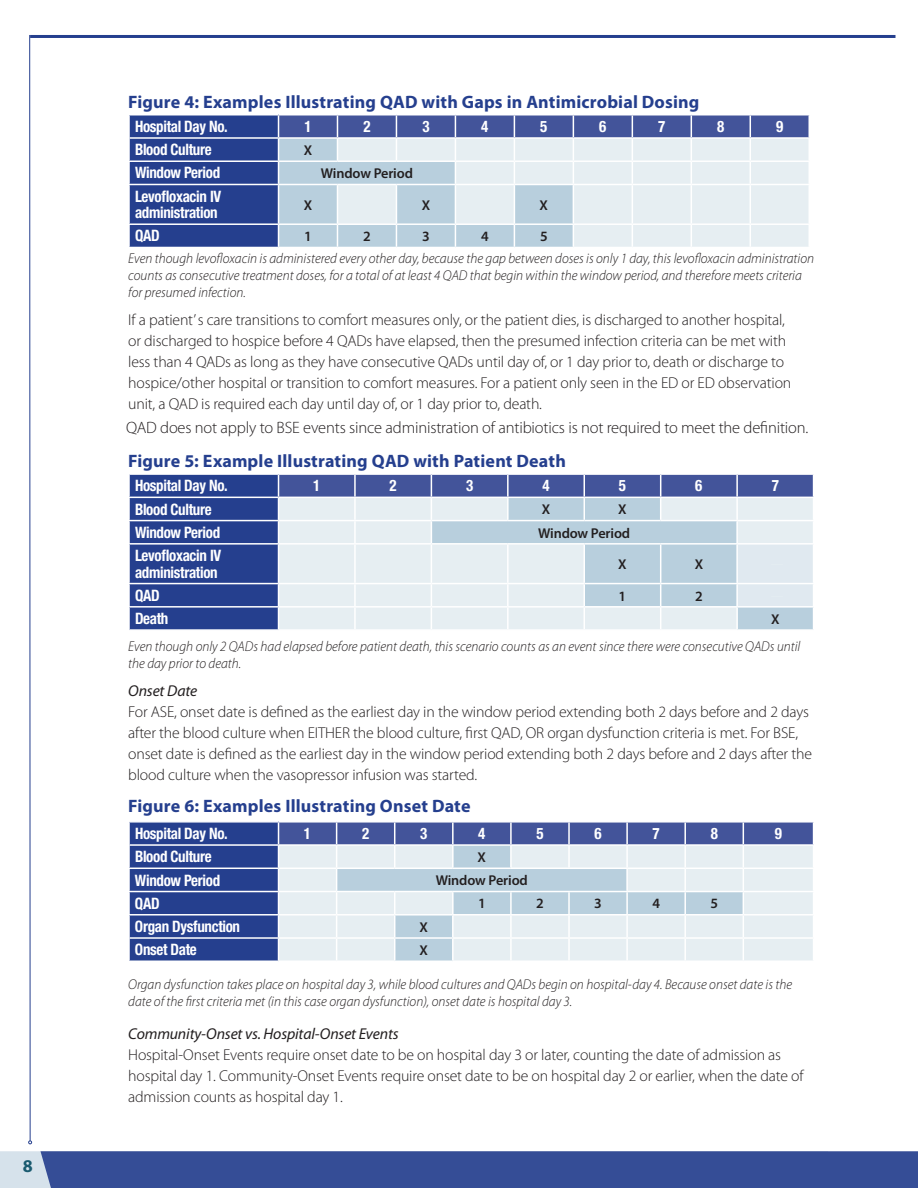
<style>
.page{position:relative;width:918px;height:1188px;background:#fff}
.page>*{position:absolute;margin:0;border:0;box-sizing:border-box;transform-origin:0 0}
.H2_Blue_12pt_Indent{font:700 18px "Myriad Pro";letter-spacing:.01em;color:#253f8e}
.t1{font:700 18px "Myriad Pro";color:#1a5b70}
.P1_1st_tier_indent_1{font:300 16.5px "Myriad Pro";letter-spacing:-.01em;color:#231f20}
.P1_1st_tier_lft_inde{font:300 15.75px/21px "Myriad Pro";letter-spacing:-.01em;color:#231f20}
.TH_H2_10_5_Bold_Cond{font:700 condensed 15.75px/16.5px "Helvetica Neue LT Std";letter-spacing:-.02em;color:#fff;scale:.95 1}
.P1_1st_tier_lft_inde-2{font:italic 15.75px "Myriad Pro";letter-spacing:-.01em;color:#231f20}
.TH_Title_10_5__Conde{font:700 condensed 15.75px "Helvetica Neue LT Std";letter-spacing:-.02em;color:#fff;scale:.95 1}
.TH_H2_10_5_Cntr{font:700 condensed 15.75px "Helvetica Neue LT Std";color:#fff;scale:.95 1}
.P1_10_5_Lft{font:italic 300 14.25px/17.1px "Myriad Pro";color:#231f20;scale:.95 1}
.P1_10_5_Lft_Indent{font:italic 300 14.25px/17.1px "Myriad Pro";color:#231f20;scale:.95 1}
.TD_P1_Center{font:600 14.25px "Myriad Pro";letter-spacing:-.01em;color:#231f20}
</style>
<div class="page">
<div style="left:0;top:1151px;width:828px;height:37px;background:#d6e2eb"></div>
<div style="left:40px;top:1151px;width:878px;height:37px;background:#354d96"></div>
<hr style="left:30px;top:35px;width:866px;height:3px;background:#253f8e">
<hr style="left:29px;top:35px;width:2px;height:1106px;background:#253f8e">
<svg style="left:129px;top:115px;width:680px;height:132px;background:#a2b1ce"></svg>
<hr style="left:808px;top:225px;width:2px;height:22px;background:#fff">
<svg style="left:129px;top:474px;width:685px;height:156px;background:#a5b4d0"></svg>
<hr style="left:279px;top:629px;width:76px;height:2px;background:#fff">
<hr style="left:355px;top:629px;width:76px;height:2px;background:#fff">
<hr style="left:431px;top:629px;width:77px;height:2px;background:#fff">
<hr style="left:508px;top:629px;width:76px;height:2px;background:#fff">
<hr style="left:584px;top:629px;width:77px;height:2px;background:#fff">
<hr style="left:661px;top:629px;width:76px;height:2px;background:#fff">
<hr style="left:737px;top:629px;width:77px;height:2px;background:#fff">
<svg style="left:129px;top:822px;width:685px;height:139px;background:#a5b4d0"></svg>
<p class="t1" style="left:23px;top:1156px;width:11px">8</p>
<h2 class="H2_Blue_12pt_Indent" style="left:128px;top:92px;width:573px">Figure 4: Examples Illustrating QAD with Gaps in Antimicrobial Dosing</h2>
<h2 class="TH_Title_10_5__Conde" style="left:135px;top:117px;width:99px">Hospital Day No.</h2>
<h2 class="TH_H2_10_5_Cntr" style="left:304px;top:117px;width:9px">1</h2>
<h2 class="TH_H2_10_5_Cntr" style="left:363px;top:117px;width:9px">2</h2>
<h2 class="TH_H2_10_5_Cntr" style="left:422px;top:117px;width:9px">3</h2>
<h2 class="TH_H2_10_5_Cntr" style="left:481px;top:117px;width:9px">4</h2>
<h2 class="TH_H2_10_5_Cntr" style="left:540px;top:117px;width:9px">5</h2>
<h2 class="TH_H2_10_5_Cntr" style="left:599px;top:117px;width:9px">6</h2>
<h2 class="TH_H2_10_5_Cntr" style="left:658px;top:117px;width:9px">7</h2>
<h2 class="TH_H2_10_5_Cntr" style="left:717px;top:117px;width:9px">8</h2>
<h2 class="TH_H2_10_5_Cntr" style="left:776px;top:117px;width:9px">9</h2>
<h2 class="TH_H2_10_5_Bold_Cond" style="left:135px;top:141px;width:82px">Blood Culture</h2>
<p class="TD_P1_Center" style="left:304px;top:142px;width:10px">X</p>
<h2 class="TH_H2_10_5_Bold_Cond" style="left:135px;top:164px;width:91px">Window Period</h2>
<p class="TD_P1_Center" style="left:321px;top:166px;width:93px">Window Period</p>
<h2 class="TH_H2_10_5_Bold_Cond" style="left:135px;top:188px;width:92px">Levofloxacin IV administration</h2>
<p class="TD_P1_Center" style="left:304px;top:197px;width:10px">X</p>
<p class="TD_P1_Center" style="left:422px;top:197px;width:10px">X</p>
<p class="TD_P1_Center" style="left:540px;top:197px;width:10px">X</p>
<h2 class="TH_H2_10_5_Bold_Cond" style="left:135px;top:227px;width:27px">QAD</h2>
<p class="TD_P1_Center" style="left:304px;top:229px;width:9px">1</p>
<p class="TD_P1_Center" style="left:363px;top:229px;width:9px">2</p>
<p class="TD_P1_Center" style="left:422px;top:229px;width:9px">3</p>
<p class="TD_P1_Center" style="left:481px;top:229px;width:9px">4</p>
<p class="TD_P1_Center" style="left:540px;top:229px;width:9px">5</p>
<p class="P1_10_5_Lft_Indent" style="left:128px;top:250px;width:723px">Even though levofloxacin is administered every other day, because the gap between doses is only 1 day, this levofloxacin administration counts as consecutive treatment doses, for a total of at least 4 QAD that begin within the window period, and therefore meets criteria for presumed infection.</p>
<p class="P1_1st_tier_lft_inde" style="left:128px;top:309px;width:665px">If a patient’ s care transitions to comfort measures only, or the patient dies, is discharged to another hospital, or discharged to hospice before 4 QADs have elapsed, then the presumed infection criteria can be met with less than 4 QADs as long as they have consecutive QADs until day of, or 1 day prior to, death or discharge to hospice/other hospital or transition to comfort measures. For a patient only seen in the ED or ED observation unit, a QAD is required each day until day of, or 1 day prior to, death.</p>
<p class="P1_1st_tier_indent_1" style="left:126px;top:419px;width:684px">QAD does not apply to BSE events since administration of antibiotics is not required to meet the definition.</p>
<h2 class="H2_Blue_12pt_Indent" style="left:128px;top:451px;width:439px">Figure 5: Example Illustrating QAD with Patient Death</h2>
<h2 class="TH_Title_10_5__Conde" style="left:135px;top:476px;width:99px">Hospital Day No.</h2>
<h2 class="TH_H2_10_5_Cntr" style="left:313px;top:476px;width:9px">1</h2>
<h2 class="TH_H2_10_5_Cntr" style="left:390px;top:476px;width:9px">2</h2>
<h2 class="TH_H2_10_5_Cntr" style="left:466px;top:476px;width:9px">3</h2>
<h2 class="TH_H2_10_5_Cntr" style="left:542px;top:476px;width:9px">4</h2>
<h2 class="TH_H2_10_5_Cntr" style="left:619px;top:476px;width:9px">5</h2>
<h2 class="TH_H2_10_5_Cntr" style="left:695px;top:476px;width:9px">6</h2>
<h2 class="TH_H2_10_5_Cntr" style="left:772px;top:476px;width:9px">7</h2>
<h2 class="TH_H2_10_5_Bold_Cond" style="left:135px;top:501px;width:82px">Blood Culture</h2>
<p class="TD_P1_Center" style="left:542px;top:502px;width:10px">X</p>
<p class="TD_P1_Center" style="left:618px;top:502px;width:10px">X</p>
<h2 class="TH_H2_10_5_Bold_Cond" style="left:135px;top:524px;width:91px">Window Period</h2>
<p class="TD_P1_Center" style="left:538px;top:525px;width:93px">Window Period</p>
<h2 class="TH_H2_10_5_Bold_Cond" style="left:135px;top:547px;width:92px">Levofloxacin IV administration</h2>
<p class="TD_P1_Center" style="left:618px;top:556px;width:10px">X</p>
<p class="TD_P1_Center" style="left:695px;top:556px;width:10px">X</p>
<h2 class="TH_H2_10_5_Bold_Cond" style="left:135px;top:587px;width:27px">QAD</h2>
<p class="TD_P1_Center" style="left:619px;top:588px;width:9px">1</p>
<p class="TD_P1_Center" style="left:695px;top:588px;width:9px">2</p>
<h2 class="TH_H2_10_5_Bold_Cond" style="left:135px;top:610px;width:37px">Death</h2>
<p class="TD_P1_Center" style="left:771px;top:611px;width:10px">X</p>
<p class="P1_10_5_Lft" style="left:128px;top:638px;width:709px">Even though only 2 QADs had elapsed before patient death, this scenario counts as an event since there were consecutive QADs until the day prior to death.</p>
<p class="P1_1st_tier_lft_inde-2" style="left:128px;top:682px;width:70px">Onset Date</p>
<p class="P1_1st_tier_lft_inde" style="left:128px;top:701px;width:685px">For ASE, onset date is defined as the earliest day in the window period extending both 2 days before and 2 days after the blood culture when EITHER the blood culture, first QAD, OR organ dysfunction criteria is met. For BSE, onset date is defined as the earliest day in the window period extending both 2 days before and 2 days after the blood culture when the vasopressor infusion was started.</p>
<h2 class="H2_Blue_12pt_Indent" style="left:128px;top:795px;width:344px">Figure 6: Examples Illustrating Onset Date</h2>
<h2 class="TH_Title_10_5__Conde" style="left:135px;top:824px;width:99px">Hospital Day No.</h2>
<h2 class="TH_H2_10_5_Cntr" style="left:304px;top:824px;width:9px">1</h2>
<h2 class="TH_H2_10_5_Cntr" style="left:362px;top:824px;width:9px">2</h2>
<h2 class="TH_H2_10_5_Cntr" style="left:420px;top:824px;width:9px">3</h2>
<h2 class="TH_H2_10_5_Cntr" style="left:478px;top:824px;width:9px">4</h2>
<h2 class="TH_H2_10_5_Cntr" style="left:536px;top:824px;width:9px">5</h2>
<h2 class="TH_H2_10_5_Cntr" style="left:594px;top:824px;width:9px">6</h2>
<h2 class="TH_H2_10_5_Cntr" style="left:653px;top:824px;width:9px">7</h2>
<h2 class="TH_H2_10_5_Cntr" style="left:711px;top:824px;width:9px">8</h2>
<h2 class="TH_H2_10_5_Cntr" style="left:775px;top:824px;width:9px">9</h2>
<h2 class="TH_H2_10_5_Bold_Cond" style="left:135px;top:848px;width:82px">Blood Culture</h2>
<p class="TD_P1_Center" style="left:478px;top:849px;width:10px">X</p>
<h2 class="TH_H2_10_5_Bold_Cond" style="left:135px;top:871px;width:91px">Window Period</h2>
<p class="TD_P1_Center" style="left:436px;top:873px;width:93px">Window Period</p>
<h2 class="TH_H2_10_5_Bold_Cond" style="left:135px;top:895px;width:27px">QAD</h2>
<p class="TD_P1_Center" style="left:478px;top:896px;width:9px">1</p>
<p class="TD_P1_Center" style="left:536px;top:896px;width:9px">2</p>
<p class="TD_P1_Center" style="left:594px;top:896px;width:9px">3</p>
<p class="TD_P1_Center" style="left:652px;top:896px;width:9px">4</p>
<p class="TD_P1_Center" style="left:710px;top:896px;width:9px">5</p>
<h2 class="TH_H2_10_5_Bold_Cond" style="left:135px;top:918px;width:112px">Organ Dysfunction</h2>
<p class="TD_P1_Center" style="left:420px;top:919px;width:10px">X</p>
<h2 class="TH_H2_10_5_Bold_Cond" style="left:135px;top:941px;width:67px">Onset Date</h2>
<p class="TD_P1_Center" style="left:420px;top:942px;width:10px">X</p>
<p class="P1_10_5_Lft" style="left:128px;top:976px;width:700px">Organ dysfunction takes place on hospital day 3, while blood cultures and QADs begin on hospital-day 4. Because onset date is the date of the first criteria met (in this case organ dysfunction), onset date is hospital day 3.</p>
<p class="P1_1st_tier_lft_inde-2" style="left:128px;top:1026px;width:272px">Community-Onset vs. Hospital-Onset Events</p>
<p class="P1_1st_tier_lft_inde" style="left:128px;top:1045px;width:677px">Hospital-Onset Events require onset date to be on hospital day 3 or later, counting the date of admission as hospital day 1. Community-Onset Events require onset date to be on hospital day 2 or earlier, when the date of admission counts as hospital day 1.</p>
</div>
